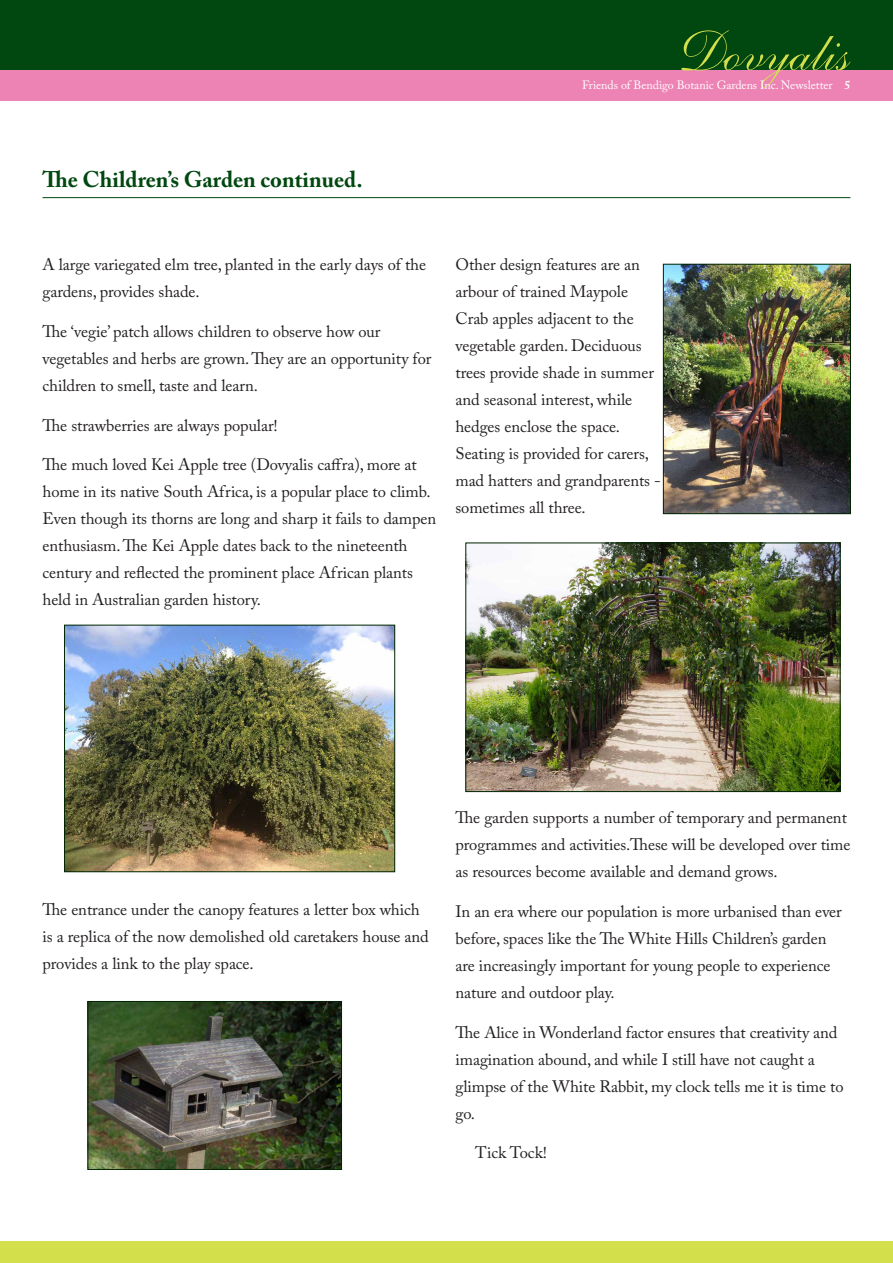
<style>
.page{position:relative;width:893px;height:1263px;background:#fff}
.page>*{position:absolute;margin:0;border:0;box-sizing:border-box;transform-origin:0 0}
.Body_copy_heading{font:700 22.5px "Adobe Caslon Pro";color:#004710}
.Body_copy{font:16.5px/27px "Adobe Caslon Pro";letter-spacing:-.005em;color:#231f20}
.t1{font:12px "Adobe Caslon Pro";letter-spacing:-.005em;color:#fff}
.s1{font-weight:700}
</style>
<div class="page">
<div style="left:0;top:0;width:893px;height:72px;background:#004710"></div>
<div style="left:0;top:70px;width:893px;height:31px;background:#ed83b4"></div>
<div style="left:0;top:1241px;width:893px;height:22px;background:#d4df4c"></div>
<svg style="left:681px;top:30px;width:169px;height:58px"></svg>
<hr style="left:43px;top:197px;width:807px;height:1px;background:#004710">
<img style="left:467px;top:545px;width:371px;height:245px">
<div style="left:465px;top:543px;width:375px;height:249px;border:1px solid #002501"></div>
<img style="left:66px;top:627px;width:327px;height:243px">
<div style="left:64px;top:625px;width:331px;height:247px;border:1px solid #002501"></div>
<img style="left:90px;top:1003px;width:250px;height:165px">
<div style="left:88px;top:1001px;width:254px;height:169px;border:1px solid #002501"></div>
<img style="left:665px;top:266px;width:184px;height:246px">
<div style="left:663px;top:264px;width:188px;height:250px;border:1px solid #002501"></div>
<p class="t1" style="left:582px;top:78px;width:270px">Friends of Bendigo Botanic Gardens Inc. Newsletter <span class="s1">5</span></p>
<p class="Body_copy_heading" style="left:43px;top:166px;width:322px">The Children’s Garden continued.</p>
<p class="Body_copy" style="left:43px;top:251px;width:385px">A large variegated elm tree, planted in the early days of the gardens, provides shade.</p>
<p class="Body_copy" style="left:43px;top:318px;width:390px">The ‘vegie’ patch allows children to observe how our vegetables and herbs are grown. They are an opportunity for children to smell, taste and learn.</p>
<p class="Body_copy" style="left:43px;top:411px;width:237px">The strawberries are always popular!</p>
<p class="Body_copy" style="left:43px;top:451px;width:395px">The much loved Kei Apple tree (Dovyalis caffra), more at home in its native South Africa, is a popular place to climb.<br>Even though its thorns are long and sharp it fails to dampen enthusiasm. The Kei Apple dates back to the nineteenth century and reflected the prominent place African plants held in Australian garden history.</p>
<p class="Body_copy" style="left:455px;top:251px;width:207px">Other design features are an arbour of trained Maypole<br>Crab apples adjacent to the vegetable garden. Deciduous trees provide shade in summer and seasonal interest, while hedges enclose the space.<br>Seating is provided for carers, mad hatters and grandparents - sometimes all three.</p>
<p class="Body_copy" style="left:43px;top:896px;width:388px">The entrance under the canopy features a letter box which is a replica of the now demolished old caretakers house and provides a link to the play space.</p>
<p class="Body_copy" style="left:455px;top:804px;width:396px">The garden supports a number of temporary and permanent programmes and activities.These will be developed over time as resources become available and demand grows.</p>
<p class="Body_copy" style="left:455px;top:897px;width:388px">In an era where our population is more urbanised than ever before, spaces like the The White Hills Children’s garden are increasingly important for young people to experience nature and outdoor play.</p>
<p class="Body_copy" style="left:455px;top:1018px;width:390px">The Alice in Wonderland factor ensures that creativity and imagination abound, and while I still have not caught a glimpse of the White Rabbit, my clock tells me it is time to go.</p>
<p class="Body_copy" style="left:475px;top:1139px;width:73px">Tick Tock!</p>
</div>
